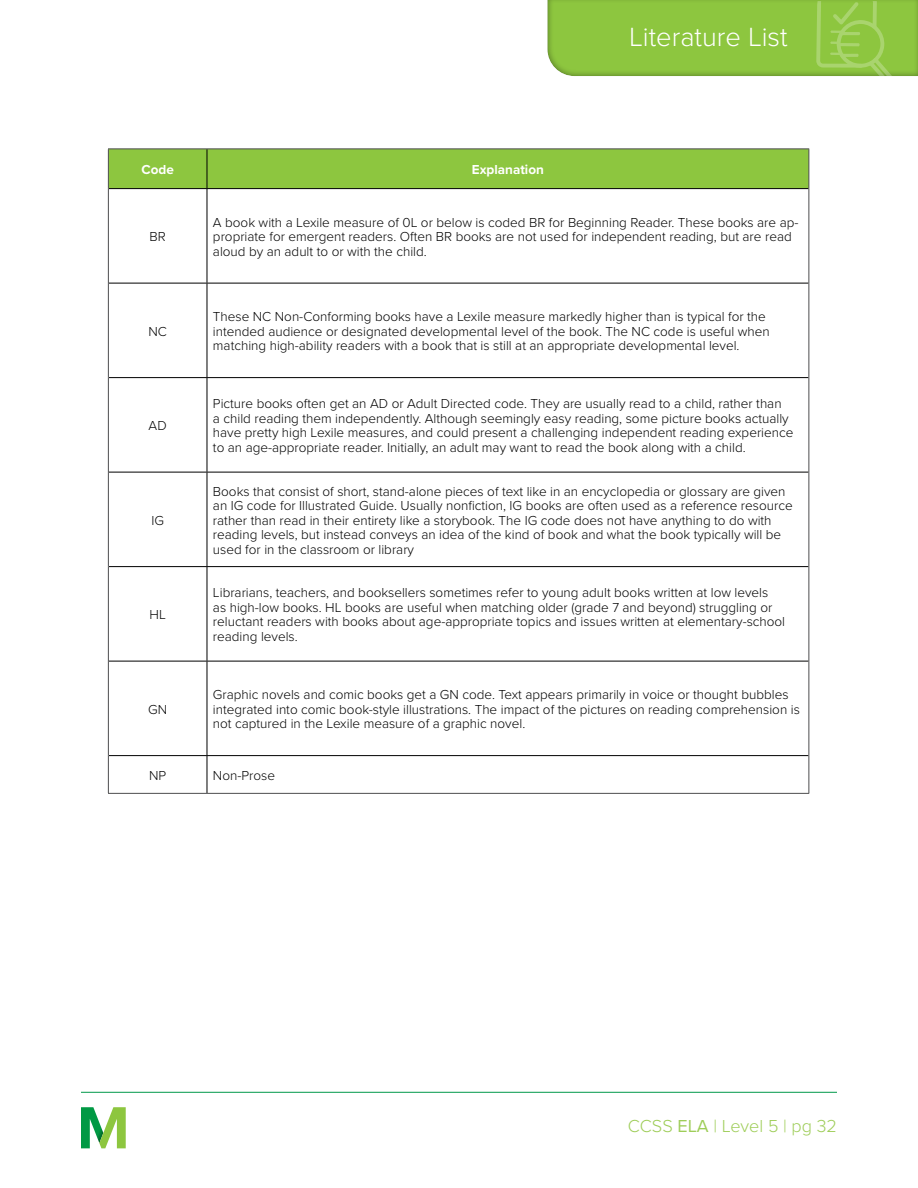
<style>
.page{position:relative;width:918px;height:1188px;background:#fff}
.page>*{position:absolute;margin:0;border:0;box-sizing:border-box;transform-origin:0 0}
.t1{font:300 27.3px "Proxima Nova";color:#fff}
.t2{font:300 18px "Proxima Nova";color:#9ecd58}
.t3{font:300 13.5px/14.5px "Proxima Nova";color:#000}
.t4{font:700 13.5px "Proxima Nova";color:#fff}
.s1{font-weight:400}
</style>
<div class="page">
<hr style="left:81px;top:1092px;width:756px;height:1px;background:#00984a">
<svg style="left:81px;top:1107px;width:45px;height:41px"></svg>
<svg style="left:547px;top:0;width:371px;height:76px"></svg>
<div style="left:109px;top:149px;width:699px;height:39px;background:#8dc63f"></div>
<hr style="left:207px;top:149px;width:1px;height:39px;background:#000">
<hr style="left:109px;top:188px;width:98px;height:1px;background:#000">
<hr style="left:207px;top:188px;width:602px;height:1px;background:#000">
<hr style="left:207px;top:189px;width:1px;height:94px;background:#000">
<hr style="left:109px;top:283px;width:98px;height:1px;background:#000">
<hr style="left:207px;top:283px;width:602px;height:1px;background:#000">
<hr style="left:207px;top:283px;width:1px;height:94px;background:#000">
<hr style="left:109px;top:377px;width:98px;height:1px;background:#000">
<hr style="left:207px;top:377px;width:602px;height:1px;background:#000">
<hr style="left:207px;top:378px;width:1px;height:94px;background:#000">
<hr style="left:109px;top:472px;width:98px;height:1px;background:#000">
<hr style="left:207px;top:472px;width:602px;height:1px;background:#000">
<hr style="left:207px;top:472px;width:1px;height:94px;background:#000">
<hr style="left:109px;top:566px;width:98px;height:1px;background:#000">
<hr style="left:207px;top:566px;width:602px;height:1px;background:#000">
<hr style="left:207px;top:567px;width:1px;height:94px;background:#000">
<hr style="left:109px;top:661px;width:98px;height:1px;background:#000">
<hr style="left:207px;top:661px;width:602px;height:1px;background:#000">
<hr style="left:207px;top:661px;width:1px;height:94px;background:#000">
<hr style="left:109px;top:755px;width:98px;height:1px;background:#000">
<hr style="left:207px;top:755px;width:602px;height:1px;background:#000">
<hr style="left:207px;top:756px;width:1px;height:37px;background:#000">
<hr style="left:108px;top:148px;width:99px;height:1px;background:#4d4d4f">
<hr style="left:108px;top:149px;width:1px;height:40px;background:#4d4d4f">
<hr style="left:207px;top:148px;width:602px;height:1px;background:#4d4d4f">
<hr style="left:808px;top:149px;width:1px;height:40px;background:#4d4d4f">
<hr style="left:108px;top:189px;width:1px;height:94px;background:#4d4d4f">
<hr style="left:808px;top:189px;width:1px;height:94px;background:#4d4d4f">
<hr style="left:108px;top:283px;width:1px;height:95px;background:#4d4d4f">
<hr style="left:808px;top:283px;width:1px;height:95px;background:#4d4d4f">
<hr style="left:108px;top:378px;width:1px;height:94px;background:#4d4d4f">
<hr style="left:808px;top:378px;width:1px;height:94px;background:#4d4d4f">
<hr style="left:108px;top:472px;width:1px;height:95px;background:#4d4d4f">
<hr style="left:808px;top:472px;width:1px;height:95px;background:#4d4d4f">
<hr style="left:108px;top:567px;width:1px;height:94px;background:#4d4d4f">
<hr style="left:808px;top:567px;width:1px;height:94px;background:#4d4d4f">
<hr style="left:108px;top:661px;width:1px;height:95px;background:#4d4d4f">
<hr style="left:808px;top:661px;width:1px;height:95px;background:#4d4d4f">
<hr style="left:108px;top:756px;width:1px;height:37px;background:#4d4d4f">
<hr style="left:808px;top:756px;width:1px;height:37px;background:#4d4d4f">
<hr style="left:108px;top:793px;width:99px;height:1px;background:#4d4d4f">
<hr style="left:207px;top:793px;width:602px;height:1px;background:#4d4d4f">
<p class="t4" style="left:141px;top:160px;width:34px">Code</p>
<p class="t4" style="left:472px;top:160px;width:74px">Explanation</p>
<h1 class="t1" style="left:629px;top:17px;width:160px">Literature List</h1>
<p class="t3" style="left:150px;top:229px;width:18px">BR</p>
<p class="t3" style="left:148px;top:323px;width:20px">NC</p>
<p class="t3" style="left:149px;top:418px;width:20px">AD</p>
<p class="t3" style="left:151px;top:512px;width:14px">IG</p>
<p class="t3" style="left:150px;top:607px;width:18px">HL</p>
<p class="t3" style="left:148px;top:701px;width:21px">GN</p>
<p class="t3" style="left:213px;top:214px;width:587px">A book with a Lexile measure of 0L or below is coded BR for Beginning Reader. These books are ap&shy;propriate for emergent readers. Often BR books are not used for independent reading, but are read aloud by an adult to or with the child.</p>
<p class="t3" style="left:213px;top:309px;width:558px">These NC Non-Conforming books have a Lexile measure markedly higher than is typical for the intended audience or designated developmental level of the book. The NC code is useful when matching high-ability readers with a book that is still at an appropriate developmental level.</p>
<p class="t3" style="left:213px;top:396px;width:582px">Picture books often get an AD or Adult Directed code. They are usually read to a child, rather than<br>a child reading them independently. Although seemingly easy reading, some picture books actually have pretty high Lexile measures, and could present a challenging independent reading experience to an age-appropriate reader. Initially, an adult may want to read the book along with a child.</p>
<p class="t3" style="left:213px;top:483px;width:581px">Books that consist of short, stand-alone pieces of text like in an encyclopedia or glossary are given an IG code for Illustrated Guide. Usually nonfiction, IG books are often used as a reference resource rather than read in their entirety like a storybook. The IG code does not have anything to do with reading levels, but instead conveys an idea of the kind of book and what the book typically will be used for in the classroom or library</p>
<p class="t3" style="left:213px;top:585px;width:574px">Librarians, teachers, and booksellers sometimes refer to young adult books written at low levels<br>as high-low books. HL books are useful when matching older (grade 7 and beyond) struggling or reluctant readers with books about age-appropriate topics and issues written at elementary-school reading levels.</p>
<p class="t3" style="left:213px;top:687px;width:588px">Graphic novels and comic books get a GN code. Text appears primarily in voice or thought bubbles integrated into comic book-style illustrations. The impact of the pictures on reading comprehension is not captured in the Lexile measure of a graphic novel.</p>
<p class="t3" style="left:149px;top:767px;width:19px">NP</p>
<p class="t3" style="left:213px;top:767px;width:64px">Non-Prose</p>
<h2 class="t2" style="left:628px;top:1112px;width:211px">CCSS <span class="s1">ELA</span> | Level 5 | pg 32</h2>
</div>
